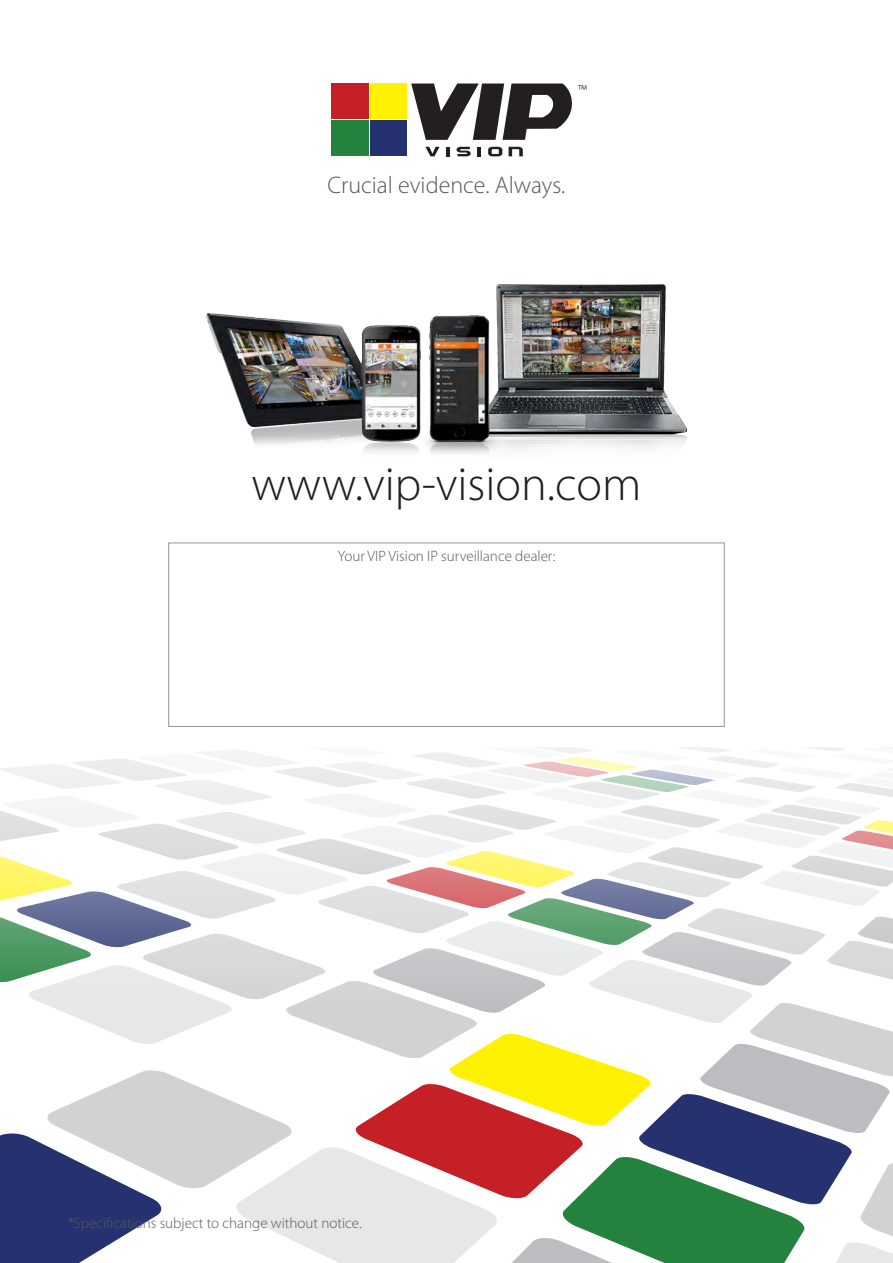
<style>
.page{position:relative;width:893px;height:1263px;background:#fff}
.page>*{position:absolute;margin:0;border:0;box-sizing:border-box;transform-origin:0 0}
.t1{font:300 48px "Myriad Pro";color:#231f20}
.t2{font:300 24px "Myriad Pro";color:#57585a}
.t3{font:300 15.9px "Myriad Pro";color:#231f20}
.t4{font:300 15px "Myriad Pro";color:#57585a}
</style>
<div class="page">
<svg style="left:0;top:747px;width:893px;height:516px"></svg>
<img style="left:206px;top:284px;width:482px;height:170px">
<svg style="left:411px;top:84px;width:161px;height:56px"></svg>
<svg style="left:425px;top:147px;width:15px;height:9px"></svg>
<svg style="left:446px;top:147px;width:4px;height:9px"></svg>
<svg style="left:456px;top:147px;width:15px;height:9px"></svg>
<svg style="left:478px;top:147px;width:3px;height:9px"></svg>
<svg style="left:488px;top:147px;width:14px;height:9px"></svg>
<svg style="left:509px;top:147px;width:14px;height:9px"></svg>
<div style="left:331px;top:84px;width:38px;height:35px;background:#c52026"></div>
<div style="left:331px;top:121px;width:38px;height:35px;background:#24823f"></div>
<div style="left:370px;top:84px;width:37px;height:35px;background:#fff101"></div>
<div style="left:370px;top:121px;width:37px;height:35px;background:#25326f"></div>
<div style="left:168px;top:543px;width:556px;height:184px;border:1px solid #939598"></div>
<p class="t3" style="left:578px;top:82px;width:11px">™</p>
<p class="t2" style="left:328px;top:172px;width:239px">Crucial evidence. Always.</p>
<p class="t1" style="left:252px;top:457px;width:391px">www.vip-vision.com</p>
<p class="t4" style="left:338px;top:548px;width:219px">Your VIP Vision IP surveillance dealer:</p>
<p class="t4" style="left:68px;top:1215px;width:295px">*Specifications subject to change without notice.</p>
</div>
